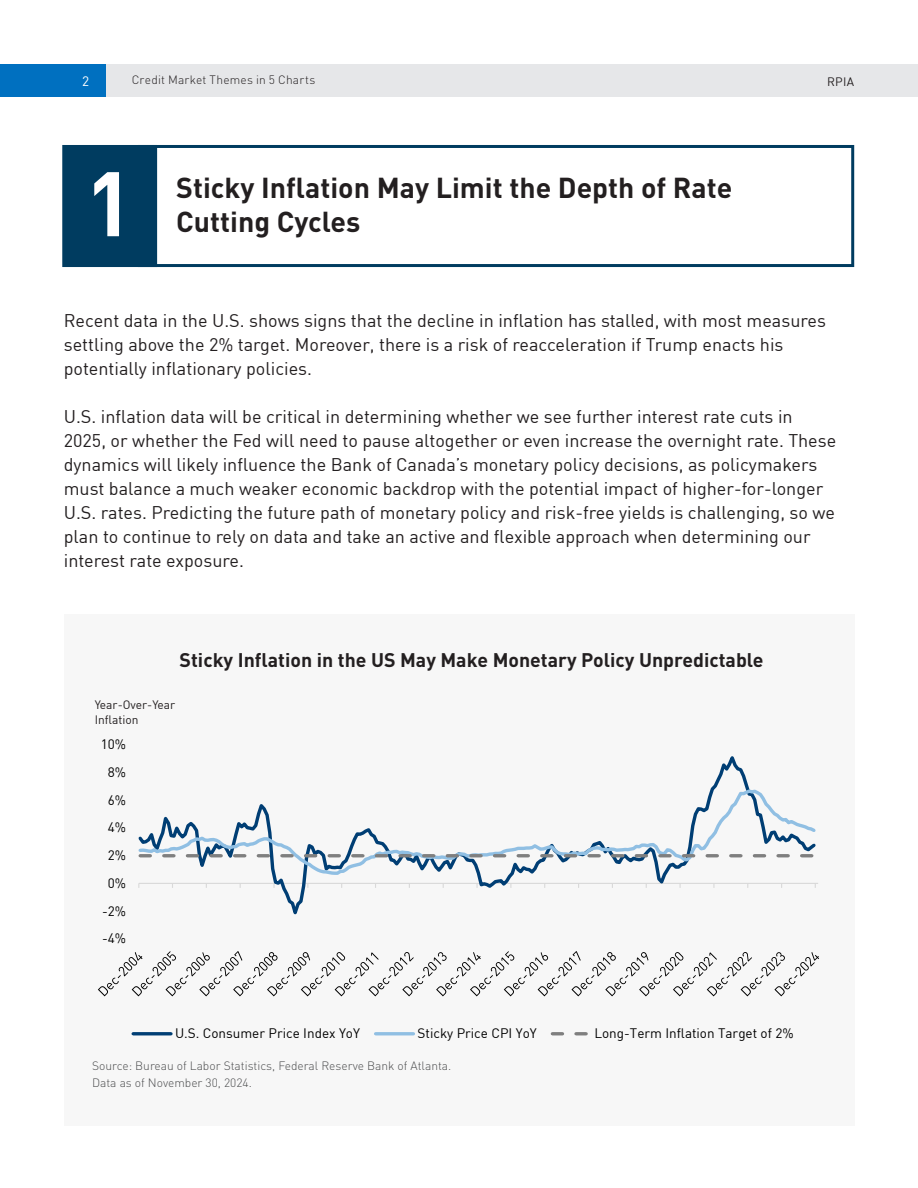
<style>
.page{position:relative;width:918px;height:1188px;background:#fff}
.page>*{position:absolute;margin:0;border:0;box-sizing:border-box;transform-origin:0 0}
.TOC_Body{font:700 90px "DIN";color:#fff}
.TOC_Body-2{font:700 28.5px/34.2px "DIN";color:#231f20}
.RPIA_H{font:700 19.5px "DIN";color:#231f20}
.RPIA_H-2{font:18px/24px "DIN";color:#231f20}
.t1{font:13.5px "DIN";color:#000}
.t2{font:13.5px "DIN";color:#fff}
.RPIA_H-3{font:300 12px "DIN";color:#4b4c4d}
.RPIA_H-4{font:12px "DIN";color:#231f20}
.t3{font:300 12px "DIN";letter-spacing:.015em;color:#231f20}
</style>
<div class="page">
<div style="left:138px;top:145px;width:716px;height:122px;border:3px solid #003c60"></div>
<div style="left:62px;top:145px;width:95px;height:122px;background:#003c60"></div>
<div style="left:64px;top:614px;width:790px;height:511px;background:#f7f7f7"></div>
<svg style="left:139px;top:756px;width:679px;height:159px"></svg>
<svg style="left:139px;top:787px;width:679px;height:90px"></svg>
<svg style="left:140px;top:854px;width:674px;height:3px"></svg>
<svg style="left:98px;top:951px;width:721px;height:45px"></svg>
<hr style="left:133px;top:1032px;width:38px;height:3px;background:#003e74">
<hr style="left:376px;top:1032px;width:37px;height:3px;background:#90bfe3">
<svg style="left:552px;top:1032px;width:36px;height:3px"></svg>
<div style="left:0;top:64px;width:106px;height:32px;background:#0070c0"></div>
<div style="left:106px;top:64px;width:366px;height:32px;background:#e6e7e9"></div>
<div style="left:472px;top:64px;width:446px;height:32px;background:#e6e7e9"></div>
<p class="t2" style="left:82px;top:72px;width:9px">2</p>
<p class="t3" style="left:132px;top:73px;width:185px">Credit Market Themes in 5 Charts</p>
<p class="RPIA_H-4" style="left:827px;top:74px;width:29px">RPIA</p>
<p class="TOC_Body" style="left:85px;top:145px;width:50px">1</p>
<p class="TOC_Body-2" style="left:176px;top:169px;width:558px">Sticky Inflation May Limit the Depth of Rate<br>Cutting Cycles</p>
<p class="RPIA_H-2" style="left:64px;top:309px;width:764px">Recent data in the U.S. shows signs that the decline in inflation has stalled, with most measures settling above the 2% target. Moreover, there is a risk of reacceleration if Trump enacts his potentially inflationary policies.</p>
<p class="RPIA_H-2" style="left:64px;top:405px;width:774px">U.S. inflation data will be critical in determining whether we see further interest rate cuts in 2025, or whether the Fed will need to pause altogether or even increase the overnight rate. These dynamics will likely influence the Bank of Canada’s monetary policy decisions, as policymakers must balance a much weaker economic backdrop with the potential impact of higher-for-longer U.S. rates. Predicting the future path of monetary policy and risk-free yields is challenging, so we plan to continue to rely on data and take an active and flexible approach when determining our interest rate exposure.</p>
<p class="RPIA_H" style="left:180px;top:647px;width:585px">Sticky Inflation in the US May Make Monetary Policy Unpredictable</p>
<p class="RPIA_H-4" style="left:95px;top:697px;width:82px">Year-Over-Year</p>
<p class="RPIA_H-4" style="left:95px;top:712px;width:45px">Inflation</p>
<p class="t1" style="left:101px;top:736px;width:27px">10%</p>
<p class="t1" style="left:108px;top:764px;width:20px">8%</p>
<p class="t1" style="left:108px;top:791px;width:20px">6%</p>
<p class="t1" style="left:108px;top:819px;width:20px">4%</p>
<p class="t1" style="left:108px;top:847px;width:20px">2%</p>
<p class="t1" style="left:108px;top:875px;width:20px">0%</p>
<p class="t1" style="left:102px;top:902px;width:26px">-2%</p>
<p class="t1" style="left:102px;top:930px;width:26px">-4%</p>
<p class="t1" style="left:175px;top:1025px;width:186px">U.S. Consumer Price Index YoY</p>
<p class="t1" style="left:418px;top:1025px;width:121px">Sticky Price CPI YoY</p>
<p class="t1" style="left:594px;top:1025px;width:201px">Long-Term Inflation Target of 2%</p>
<p class="RPIA_H-3" style="left:92px;top:1059px;width:361px">Source: Bureau of Labor Statistics, Federal Reserve Bank of Atlanta.</p>
<p class="RPIA_H-3" style="left:92px;top:1075px;width:161px">Data as of November 30, 2024.</p>
</div>
